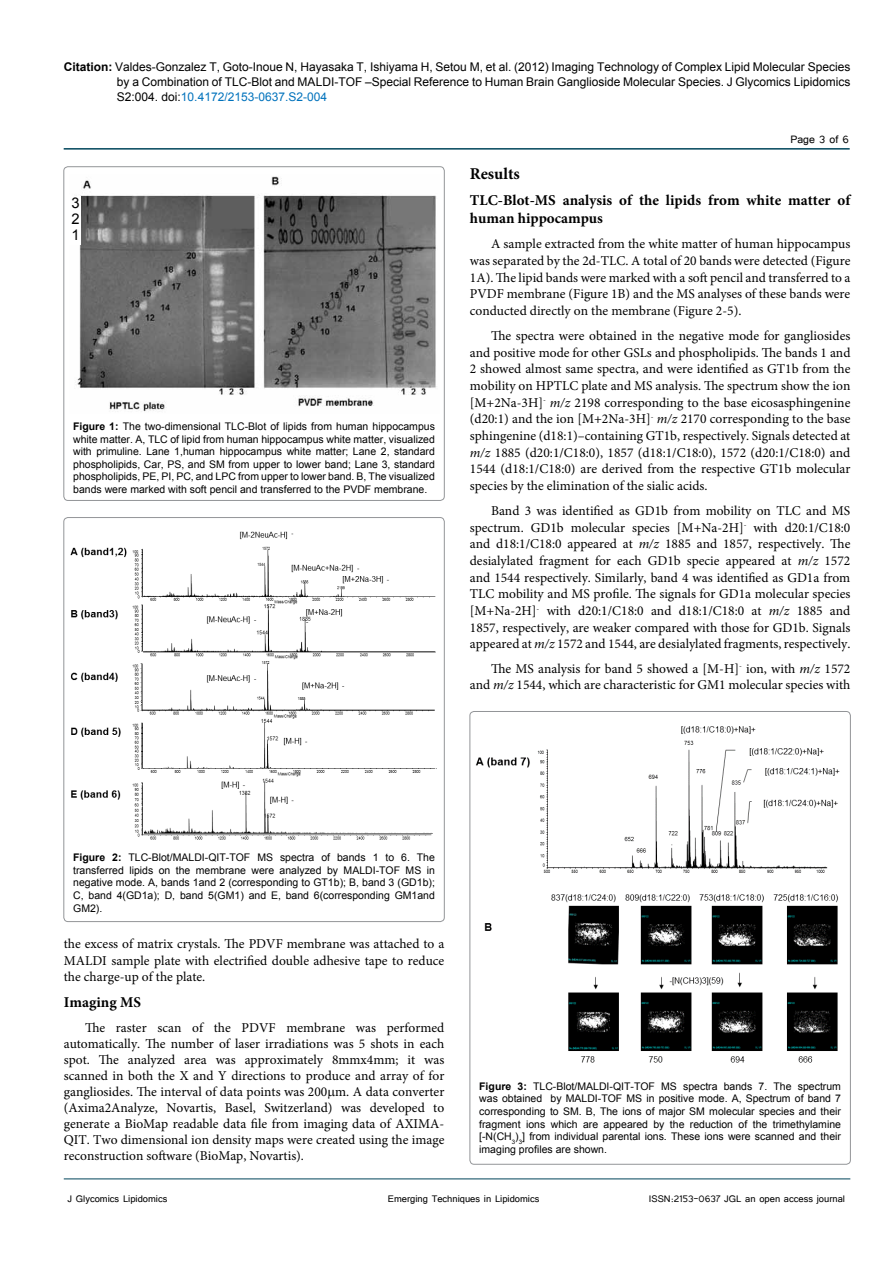
<style>
.page{position:relative;width:893px;height:1263px;background:#fff}
.page>*{position:absolute;margin:0;border:0;box-sizing:border-box;transform-origin:0 0}
.t1{font:700 16.5px "Minion Pro";color:#000}
.t2{font:700 15px/18px "Minion Pro";color:#000}
.t3{font:14.7px/16.2px "Arial";color:#000;text-align:justify}
.t4{font:13.5px/16.6px "Minion Pro";color:#000;text-align:justify}
.t5{font:13.5px "Tunga";color:#000}
.t6{font:12px/15px "Arial";color:#000;text-align:justify}
.t7{font:12px "Tunga";color:#000}
.t8{font:10.5px/12.6px "Arial";color:#000;text-align:justify}
.s1{font-weight:700}
.s2{color:#0072bc}
.s3{font-style:italic}
</style>
<div class="page">
<hr style="left:64px;top:148px;width:786px;height:2px;background:#00455b">
<hr style="left:64px;top:1179px;width:786px;height:1px;background:#00455b">
<div style="left:64px;top:167px;width:380px;height:333px;border:1px solid #939598;border-radius:4px"></div>
<img style="left:77px;top:176px;width:360px;height:236px">
<div style="left:69px;top:196px;width:12px;height:49px;background:#fff"></div>
<div style="left:64px;top:517px;width:380px;height:405px;border:1px solid #939598;border-radius:4px"></div>
<img style="left:70px;top:531px;width:367px;height:309px">
<img style="left:475px;top:726px;width:365px;height:337px">
<p class="t6" style="left:117px;top:59px;width:735px;text-indent:-53px"><span class="s1">Citation:</span> Valdes-Gonzalez T, Goto-Inoue N, Hayasaka T, Ishiyama H, Setou M, et al. (2012) Imaging Technology of Complex Lipid Molecular Species by a Combination of TLC-Blot and MALDI-TOF –Special Reference to Human Brain Ganglioside Molecular Species. J Glycomics Lipidomics S2:004. doi:<span class="s2">10.4172/2153-0637.S2-004</span></p>
<p class="t5" style="left:790px;top:131px;width:60px">Page 3 of 6</p>
<p class="t3" style="left:72px;top:195px;width:10px">3<br>2<br>1</p>
<p class="t8" style="left:73px;top:420px;width:363px"><span class="s1">Figure 1:</span> The two-dimensional TLC-Blot of lipids from human hippocampus white matter. A, TLC of lipid from human hippocampus white matter, visualized with primuline. Lane 1,human hippocampus white matter; Lane 2, standard phospholipids, Car, PS, and SM from upper to lower band; Lane 3, standard phospholipids, PE, PI, PC, and LPC from upper to lower band. B, The visualized bands were marked with soft pencil and transferred to the PVDF membrane.</p>
<p class="t1" style="left:470px;top:162px;width:52px">Results</p>
<p class="t2" style="left:470px;top:191px;width:382px">TLC-Blot-MS analysis of the lipids from white matter of human hippocampus</p>
<p class="t4" style="left:470px;top:236px;width:382px;text-indent:21px">A sample extracted from the white matter of human hippocampus was separated by the 2d-TLC. A total of 20 bands were detected (Figure 1A). The lipid bands were marked with a soft pencil and transferred to a PVDF membrane (Figure 1B) and the MS analyses of these bands were conducted directly on the membrane (Figure 2-5).</p>
<p class="t4" style="left:470px;top:327px;width:382px;text-indent:21px">The spectra were obtained in the negative mode for gangliosides and positive mode for other GSLs and phospholipids. The bands 1 and 2 showed almost same spectra, and were identified as GT1b from the mobility on HPTLC plate and MS analysis. The spectrum show the ion [M+2Na-3H]<sup>-</sup> <span class="s3">m/z</span> 2198 corresponding to the base eicosasphingenine (d20:1) and the ion [M+2Na-3H]<sup>-</sup> <span class="s3">m/z</span> 2170 corresponding to the base sphingenine (d18:1)–containing GT1b, respectively. Signals detected at <span class="s3">m/z</span> 1885 (d20:1/C18:0), 1857 (d18:1/C18:0), 1572 (d20:1/C18:0) and 1544 (d18:1/C18:0) are derived from the respective GT1b molecular species by the elimination of the sialic acids.</p>
<p class="t4" style="left:470px;top:503px;width:382px;text-indent:21px">Band 3 was identified as GD1b from mobility on TLC and MS spectrum. GD1b molecular species [M+Na-2H]<sup>-</sup> with d20:1/C18:0 and d18:1/C18:0 appeared at <span class="s3">m/z</span> 1885 and 1857, respectively. The desialylated fragment for each GD1b specie appeared at <span class="s3">m/z</span> 1572 and 1544 respectively. Similarly, band 4 was identified as GD1a from TLC mobility and MS profile. The signals for GD1a molecular species [M+Na-2H]<sup>-</sup> with d20:1/C18:0 and d18:1/C18:0 at <span class="s3">m/z</span> 1885 and 1857, respectively, are weaker compared with those for GD1b. Signals appeared at <span class="s3">m/z</span> 1572 and 1544, are desialylated fragments, respectively.</p>
<p class="t4" style="left:470px;top:661px;width:382px;line-height:16.2px;text-align:right">The MS analysis for band 5 showed a [M-H]<sup>-</sup> ion, with <span class="s3">m/z</span> 1572 and <span class="s3">m/z</span> 1544, which are characteristic for GM1 molecular species with</p>
<p class="t8" style="left:73px;top:851px;width:363px"><span class="s1">Figure 2:</span> TLC-Blot/MALDI-QIT-TOF MS spectra of bands 1 to 6. The transferred lipids on the membrane were analyzed by MALDI-TOF MS in negative mode. A, bands 1and 2 (corresponding to GT1b); B, band 3 (GD1b); C, band 4(GD1a); D, band 5(GM1) and E, band 6(corresponding GM1and GM2).</p>
<p class="t4" style="left:64px;top:936px;width:382px;line-height:16.2px">the excess of matrix crystals. The PDVF membrane was attached to a MALDI sample plate with electrified double adhesive tape to reduce the charge-up of the plate.</p>
<p class="t2" style="left:64px;top:993px;width:79px">Imaging MS</p>
<p class="t4" style="left:64px;top:1020px;width:382px;line-height:16px;text-indent:21px">The raster scan of the PDVF membrane was performed automatically. The number of laser irradiations was 5 shots in each spot. The analyzed area was approximately 8mmx4mm; it was scanned in both the X and Y directions to produce and array of for gangliosides. The interval of data points was 200 m. A data converter (Axima2Analyze, Novartis, Basel, Switzerland) was developed to generate a BioMap readable data file from imaging data of AXIMA-QIT. Two dimensional ion density maps were created using the image reconstruction software (BioMap, Novartis).</p>
<p class="t8" style="left:479px;top:1080px;width:363px"><span class="s1">Figure 3:</span> TLC-Blot/MALDI-QIT-TOF MS spectra bands 7. The spectrum was obtained by MALDI-TOF MS in positive mode. A, Spectrum of band 7 corresponding to SM. B, The ions of major SM molecular species and their fragment ions which are appeared by the reduction of the trimethylamine [-N(CH<sub>3</sub>)<sub>3</sub>] from individual parental ions. These ions were scanned and their imaging profiles are shown.</p>
<p class="t7" style="left:68px;top:1190px;width:101px">J Glycomics Lipidomics</p>
<p class="t7" style="left:388px;top:1190px;width:153px">Emerging Techniques in Lipidomics</p>
<p class="t7" style="left:649px;top:1190px;width:198px">ISSN:2153-0637 JGL an open access journal</p>
</div>
